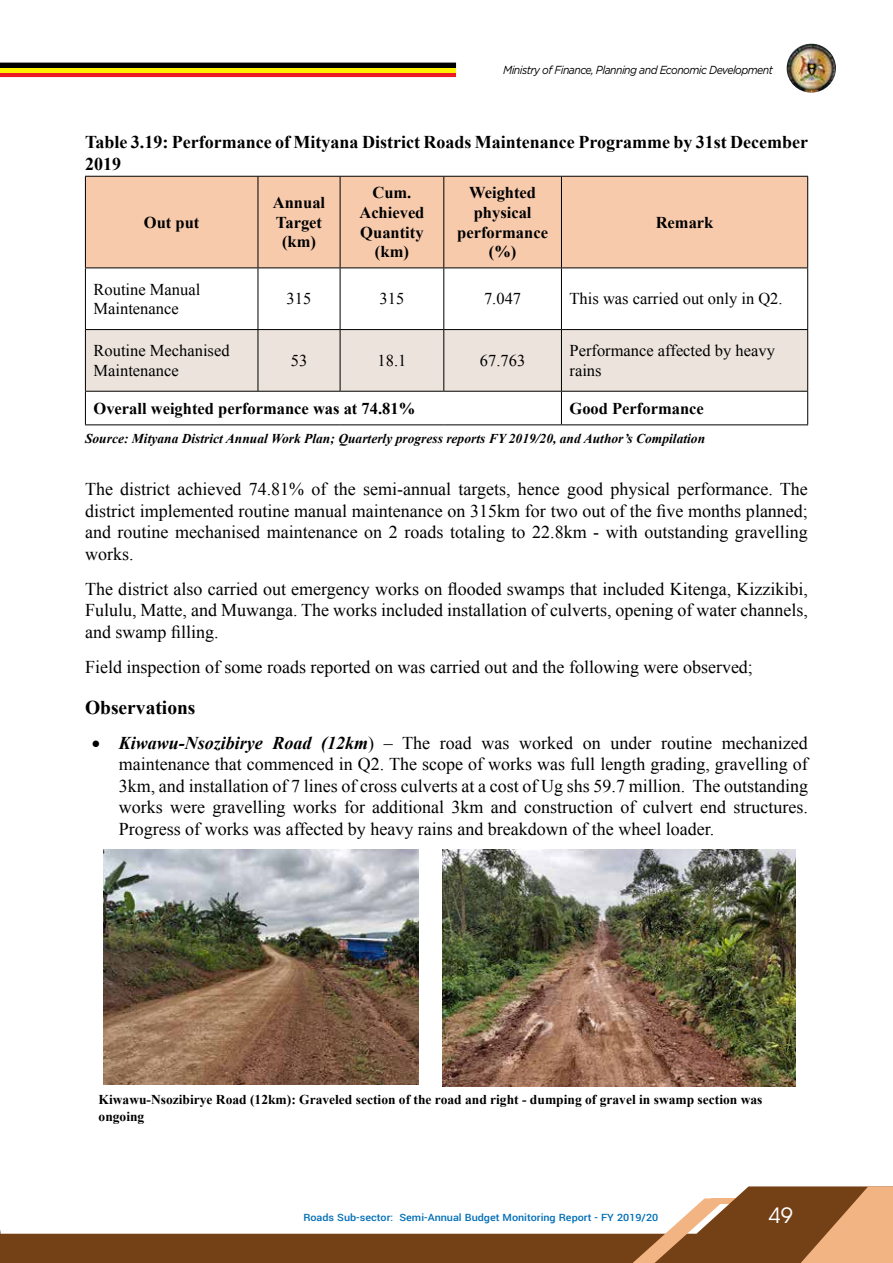
<style>
.page{position:relative;width:893px;height:1263px;background:#fff}
.page>*{position:absolute;margin:0;border:0;box-sizing:border-box;transform-origin:0 0}
.t1{font:21px "ITC Avant Garde Std";color:#fff}
.t2{font:700 19.5px "Times New Roman";color:#000}
.t3{font:18px/21.6px "Times New Roman";color:#000;text-align:justify}
.t4{font:700 18px/21.6px "Times New Roman";color:#000}
.t5{font:700 16.5px/19.8px "Times New Roman";color:#000;text-align:center}
.t6{font:16.5px/19.8px "Times New Roman";color:#000}
.t7{font:700 13.5px/16.2px "Times New Roman";color:#000}
.t8{font:italic 700 13.5px "Times New Roman";color:#000}
.t9{font:italic 11.7px "Gotham";letter-spacing:-.05em;color:#000;scale:.9 1}
.t10{font:500 11.1px "Yantramanav";color:#006eb7;scale:1.08 1}
.s1{font-weight:700;font-style:italic}
</style>
<div class="page">
<svg style="left:0;top:1186px;width:801px;height:77px"></svg>
<svg style="left:633px;top:1198px;width:93px;height:65px"></svg>
<svg style="left:1px;top:63px;width:455px;height:14px;background:#9e5e0a"></svg>
<svg style="left:801px;top:1186px;width:92px;height:77px;background:#c48a5c"></svg>
<img style="left:787px;top:44px;width:48px;height:48px">
<div style="left:784px;top:41px;width:54px;height:54px;border:2px solid #fff;border-radius:50%"></div>
<svg style="left:0;top:63px;width:1px;height:14px"></svg>
<div style="left:86px;top:177px;width:721px;height:90px;background:#f7caac"></div>
<div style="left:86px;top:330px;width:721px;height:61px;background:#ece3dc"></div>
<hr style="left:85px;top:176px;width:173px;height:1px;background:#000">
<hr style="left:85px;top:177px;width:1px;height:90px;background:#000">
<hr style="left:258px;top:176px;width:82px;height:1px;background:#000">
<hr style="left:258px;top:177px;width:1px;height:90px;background:#000">
<hr style="left:340px;top:176px;width:104px;height:1px;background:#000">
<hr style="left:340px;top:177px;width:1px;height:90px;background:#000">
<hr style="left:444px;top:176px;width:117px;height:1px;background:#000">
<hr style="left:443px;top:177px;width:1px;height:90px;background:#000">
<hr style="left:561px;top:176px;width:247px;height:1px;background:#000">
<hr style="left:561px;top:177px;width:1px;height:90px;background:#000">
<hr style="left:807px;top:177px;width:1px;height:90px;background:#000">
<hr style="left:85px;top:267px;width:173px;height:1px;background:#000">
<hr style="left:85px;top:268px;width:1px;height:61px;background:#000">
<hr style="left:561px;top:267px;width:247px;height:1px;background:#000">
<hr style="left:807px;top:268px;width:1px;height:61px;background:#000">
<hr style="left:85px;top:392px;width:1px;height:32px;background:#000">
<hr style="left:561px;top:392px;width:1px;height:32px;background:#000">
<hr style="left:807px;top:392px;width:1px;height:32px;background:#000">
<hr style="left:85px;top:424px;width:173px;height:1px;background:#000">
<hr style="left:258px;top:424px;width:82px;height:1px;background:#000">
<hr style="left:340px;top:424px;width:104px;height:1px;background:#000">
<hr style="left:444px;top:424px;width:117px;height:1px;background:#000">
<hr style="left:561px;top:424px;width:247px;height:1px;background:#000">
<hr style="left:258px;top:268px;width:1px;height:61px;background:#000">
<hr style="left:258px;top:267px;width:82px;height:1px;background:#000">
<hr style="left:340px;top:267px;width:104px;height:1px;background:#000">
<hr style="left:444px;top:267px;width:117px;height:1px;background:#000">
<hr style="left:340px;top:268px;width:1px;height:61px;background:#000">
<hr style="left:443px;top:268px;width:1px;height:61px;background:#000">
<hr style="left:561px;top:268px;width:1px;height:61px;background:#000">
<hr style="left:85px;top:329px;width:173px;height:1px;background:#000">
<hr style="left:85px;top:330px;width:1px;height:61px;background:#000">
<hr style="left:85px;top:391px;width:173px;height:1px;background:#000">
<hr style="left:258px;top:329px;width:82px;height:1px;background:#000">
<hr style="left:258px;top:330px;width:1px;height:61px;background:#000">
<hr style="left:258px;top:391px;width:82px;height:1px;background:#000">
<hr style="left:340px;top:329px;width:104px;height:1px;background:#000">
<hr style="left:340px;top:330px;width:1px;height:61px;background:#000">
<hr style="left:340px;top:391px;width:104px;height:1px;background:#000">
<hr style="left:444px;top:329px;width:117px;height:1px;background:#000">
<hr style="left:443px;top:330px;width:1px;height:61px;background:#000">
<hr style="left:444px;top:391px;width:117px;height:1px;background:#000">
<hr style="left:561px;top:329px;width:247px;height:1px;background:#000">
<hr style="left:561px;top:330px;width:1px;height:61px;background:#000">
<hr style="left:807px;top:330px;width:1px;height:61px;background:#000">
<hr style="left:561px;top:391px;width:247px;height:1px;background:#000">
<img style="left:103px;top:849px;width:316px;height:236px">
<img style="left:443px;top:849px;width:353px;height:237px">
<p class="t9" style="left:503px;top:63px;width:301px">Ministry of Finance, Planning and Economic Development</p>
<p class="t4" style="left:85px;top:131px;width:725px">Table 3.19: Performance of Mityana District Roads Maintenance Programme by 31st December<br>2019</p>
<p class="t5" style="left:144px;top:212px;width:57px">Out put</p>
<p class="t5" style="left:273px;top:192px;width:54px">Annual<br>Target (km)</p>
<p class="t5" style="left:359px;top:182px;width:67px">Cum.<br>Achieved<br>Quantity (km)</p>
<p class="t5" style="left:457px;top:182px;width:92px">Weighted physical performance (%)</p>
<p class="t5" style="left:656px;top:212px;width:59px">Remark</p>
<p class="t6" style="left:94px;top:279px;width:108px">Routine Manual<br>Maintenance</p>
<p class="t6" style="left:287px;top:289px;width:26px">315</p>
<p class="t6" style="left:380px;top:289px;width:26px">315</p>
<p class="t6" style="left:484px;top:289px;width:39px">7.047</p>
<p class="t6" style="left:570px;top:289px;width:215px">This was carried out only in Q2.</p>
<p class="t6" style="left:94px;top:340px;width:138px">Routine Mechanised<br>Maintenance</p>
<p class="t6" style="left:291px;top:350px;width:18px">53</p>
<p class="t6" style="left:377px;top:350px;width:30px">18.1</p>
<p class="t6" style="left:480px;top:350px;width:47px">67.763</p>
<p class="t6" style="left:570px;top:340px;width:207px">Performance affected by heavy rains</p>
<p class="t5" style="left:94px;top:398px;width:323px">Overall weighted performance was at 74.81%</p>
<p class="t5" style="left:570px;top:398px;width:136px">Good Performance</p>
<p class="t8" style="left:85px;top:429px;width:622px">Source: Mityana District Annual Work Plan; Quarterly progress reports FY 2019/20, and Author’s Compilation</p>
<p class="t3" style="left:85px;top:478px;width:724px">The district achieved 74.81% of the semi-annual targets, hence good physical performance. The district implemented routine manual maintenance on 315km for two out of the five months planned; and routine mechanised maintenance on 2 roads totaling to 22.8km - with outstanding gravelling works.</p>
<p class="t3" style="left:85px;top:578px;width:724px">The district also carried out emergency works on flooded swamps that included Kitenga, Kizzikibi, Fululu, Matte, and Muwanga. The works included installation of culverts, opening of water channels, and swamp filling.</p>
<p class="t3" style="left:85px;top:656px;width:669px">Field inspection of some roads reported on was carried out and the following were observed;</p>
<p class="t2" style="left:85px;top:694px;width:112px">Observations</p>
<p class="t3" style="left:119px;top:731px;width:691px;text-indent:-27px">• <span class="s1">Kiwawu-Nsozibirye Road (12km</span>) – The road was worked on under routine mechanized maintenance that commenced in Q2. The scope of works was full length grading, gravelling of 3km, and installation of 7 lines of cross culverts at a cost of Ug shs 59.7 million. The outstanding works were gravelling works for additional 3km and construction of culvert end structures.<br>Progress of works was affected by heavy rains and breakdown of the wheel loader.</p>
<p class="t7" style="left:99px;top:1091px;width:665px">Kiwawu-Nsozibirye Road (12km): Graveled section of the road and right - dumping of gravel in swamp section was ongoing</p>
<p class="t10" style="left:303px;top:1210px;width:330px">Roads Sub-sector: Semi-Annual Budget Monitoring Report - FY 2019/20</p>
<p class="t1" style="left:769px;top:1203px;width:26px">49</p>
</div>
